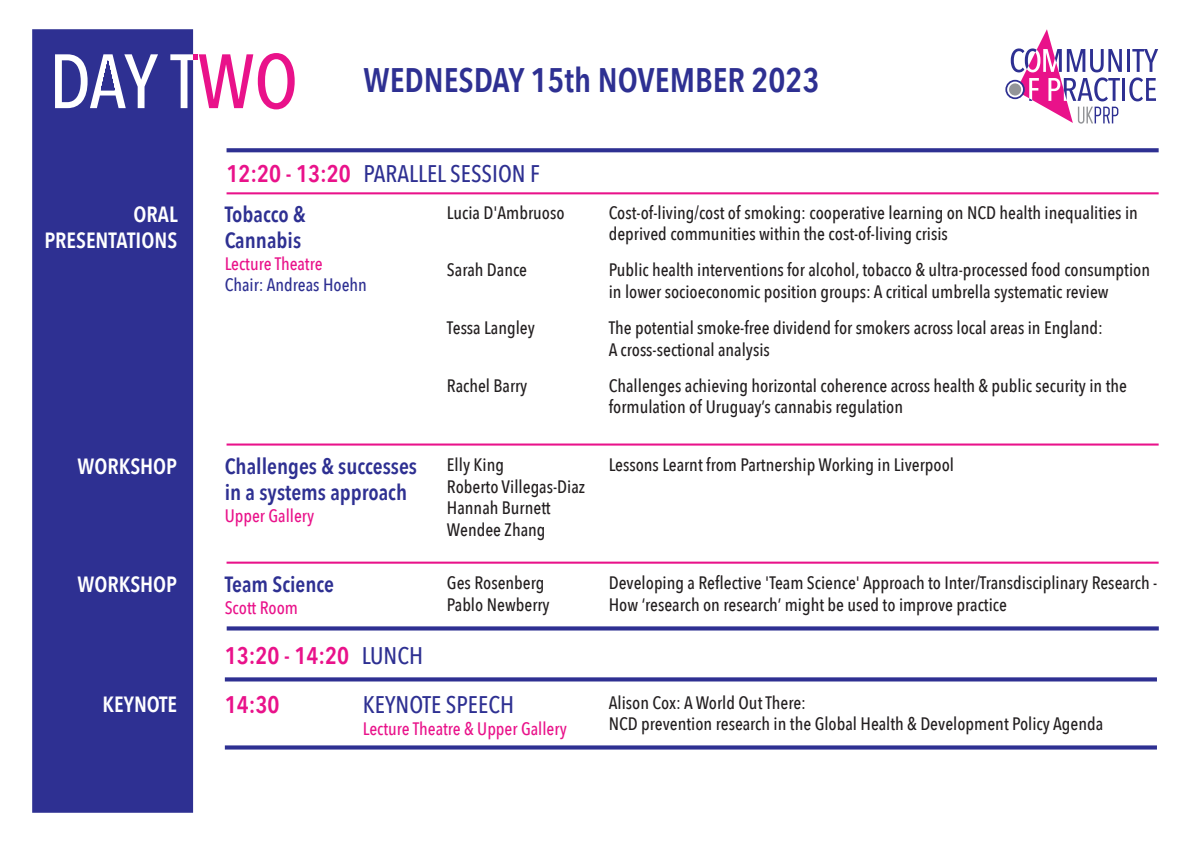
<style>
.page{position:relative;width:1191px;height:842px;background:#fff}
.page>*{position:absolute;margin:0;border:0;box-sizing:border-box;transform-origin:0 0}
.t1{font:600 34px "Avenir Next Condensed";color:#2e3092}
.t2{font:500 24px "Avenir Next Condensed";color:#2e3092}
.t3{font:600 24px "Avenir Next Condensed";color:#e9128a}
.t4{font:600 22px/26.4px "Avenir Next Condensed";color:#2e3092}
.t5{font:600 22px/26.4px "Avenir Next Condensed";color:#fff;text-align:right}
.t6{font:500 18px/21.6px "Avenir Next Condensed";color:#231f20}
.t7{font:500 18px "Avenir Next Condensed";color:#e9128a}
.t8{font:500 18px "Avenir Next Condensed";color:#2e3092}
.s1{font-weight:600;color:#e9128a}
.s2{font-weight:500;color:#2e3092}
</style>
<div class="page">
<hr style="left:1127px;top:49px;width:2px;height:23px;background:#2e3092">
<svg style="left:1010px;top:29px;width:111px;height:95px"></svg>
<hr style="left:1122px;top:78px;width:3px;height:23px;background:#2e3092">
<svg style="left:1129px;top:49px;width:29px;height:52px"></svg>
<svg style="left:1006px;top:81px;width:18px;height:17px"></svg>
<div style="left:1005px;top:80px;width:19px;height:19px;border:2px solid #2e3092;border-radius:50%"></div>
<div style="left:1008px;top:83px;width:13px;height:13px;background:#939598;border-radius:50%"></div>
<div style="left:32px;top:29px;width:161px;height:784px;background:#2e3092"></div>
<svg style="left:193px;top:53px;width:102px;height:56px"></svg>
<hr style="left:226px;top:192px;width:932px;height:2px;background:#e9128a">
<svg style="left:226px;top:148px;width:932px;height:4px;fill:#2e3092"></svg>
<hr style="left:226px;top:443px;width:932px;height:3px;background:#e9128a">
<hr style="left:226px;top:562px;width:932px;height:2px;background:#e9128a">
<svg style="left:227px;top:626px;width:931px;height:4px;fill:#2e3092"></svg>
<svg style="left:225px;top:677px;width:932px;height:4px;fill:#2e3092"></svg>
<svg style="left:225px;top:745px;width:932px;height:4px;fill:#2e3092"></svg>
<h1 class="t1" style="left:363px;top:51px;width:457px">WEDNESDAY 15th NOVEMBER 2023</h1>
<h2 class="t2" style="left:226px;top:159px;width:315px"><span class="s1">12:20 - 13:20</span> PARALLEL SESSION F</h2>
<p class="t5" style="left:44px;top:200px;width:135px">ORAL<br>PRESENTATIONS</p>
<p class="t6" style="left:609px;top:202px;width:531px">Cost-of-living/cost of smoking: cooperative learning on NCD health inequalities in deprived communities within the cost-of-living crisis</p>
<p class="t6" style="left:609px;top:259px;width:543px">Public health interventions for alcohol, tobacco &amp; ultra-processed food consumption in lower socioeconomic position groups: A critical umbrella systematic review</p>
<p class="t6" style="left:609px;top:317px;width:495px">The potential smoke-free dividend for smokers across local areas in England:<br>A cross-sectional analysis</p>
<p class="t6" style="left:609px;top:374px;width:520px">Challenges achieving horizontal coherence across health &amp; public security in the formulation of Uruguay’s cannabis regulation</p>
<p class="t4" style="left:225px;top:452px;width:194px">Challenges &amp; successes in a systems approach</p>
<p class="t7" style="left:225px;top:505px;width:91px">Upper Gallery</p>
<p class="t6" style="left:447px;top:202px;width:119px">Lucia D'Ambruoso</p>
<p class="t4" style="left:225px;top:200px;width:82px">Tobacco &amp;<br>Cannabis</p>
<p class="t7" style="left:225px;top:253px;width:99px">Lecture Theatre</p>
<p class="t8" style="left:225px;top:274px;width:144px">Chair: Andreas Hoehn</p>
<p class="t6" style="left:447px;top:259px;width:82px">Sarah Dance</p>
<p class="t6" style="left:447px;top:317px;width:89px">Tessa Langley</p>
<p class="t6" style="left:447px;top:374px;width:82px">Rachel Barry</p>
<p class="t5" style="left:77px;top:452px;width:101px">WORKSHOP</p>
<p class="t6" style="left:609px;top:454px;width:347px">Lessons Learnt from Partnership Working in Liverpool</p>
<p class="t6" style="left:447px;top:454px;width:140px">Elly King<br>Roberto Villegas-Diaz<br>Hannah Burnett<br>Wendee Zhang</p>
<p class="t5" style="left:77px;top:571px;width:101px">WORKSHOP</p>
<p class="t6" style="left:609px;top:572px;width:550px">Developing a Reflective 'Team Science' Approach to Inter/Transdisciplinary Research -<br>How ‘research on research’ might be used to improve practice</p>
<p class="t6" style="left:447px;top:572px;width:104px">Ges Rosenberg<br>Pablo Newberry</p>
<p class="t4" style="left:225px;top:571px;width:111px">Team Science</p>
<p class="t7" style="left:225px;top:596px;width:75px">Scott Room</p>
<h2 class="t3" style="left:225px;top:635px;width:200px">13:20 - 14:20 <span class="s2">LUNCH</span></h2>
<p class="t5" style="left:103px;top:690px;width:76px">KEYNOTE</p>
<p class="t6" style="left:609px;top:691px;width:496px">Alison Cox: A World Out There:<br>NCD prevention research in the Global Health &amp; Development Policy Agenda</p>
<h2 class="t3" style="left:225px;top:684px;width:56px">14:30</h2>
<h2 class="t2" style="left:363px;top:690px;width:153px">KEYNOTE SPEECH</h2>
<p class="t7" style="left:363px;top:717px;width:205px">Lecture Theatre &amp; Upper Gallery</p>
</div>
